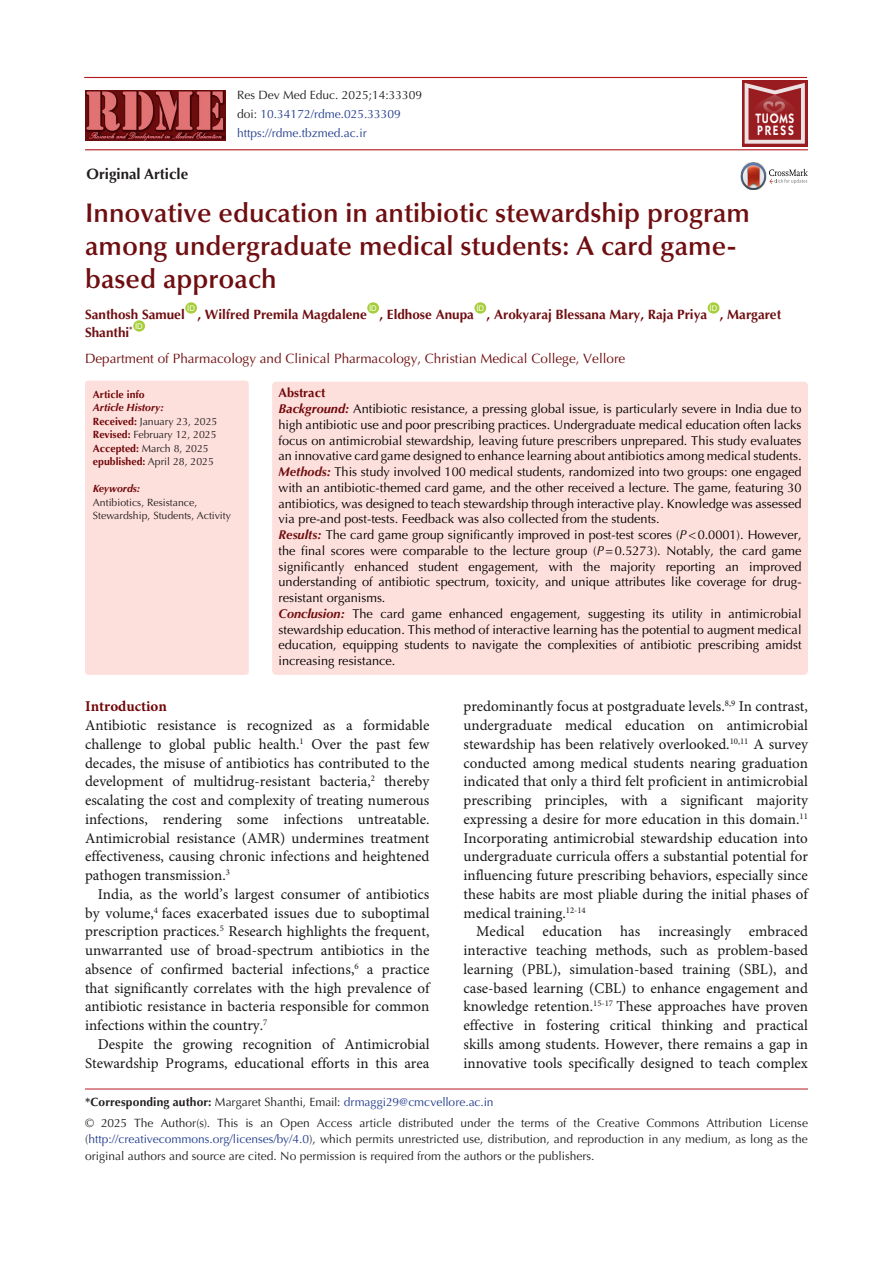
<style>
.page{position:relative;width:893px;height:1263px;background:#fff}
.page>*{position:absolute;margin:0;border:0;box-sizing:border-box;transform-origin:0 0}
.t1{font:600 27px/33px "Optima LT Std";color:#6f0e10}
.t2{font:15px/18.8px "Minion Pro";color:#171717;text-align:justify}
.t3{font:700 15px "Optima LT Std";color:#231f20}
.t4{font:700 15px "Minion Pro";color:#710709}
.t5{font:600 13.65px/12px "ITC Kabel Std";letter-spacing:.11em;color:#fff;scale:.85 1}
.t6{font:700 13.5px "Optima LT Std";color:#6f0e10}
.t7{font:13.5px "Optima LT Std";color:#6f0e10}
.Normal__Web{font:12.75px/15.8px "Optima LT Std";color:#000;text-align:justify}
.t8{font:700 12.75px "Optima LT Std";color:#710709}
.corresponding{font:12px/16.5px "Optima LT Std";color:#231f20;text-align:justify}
.corresponding-2{font:12px "Optima LT Std";color:#253f8e}
.t9{font:10.5px/13.5px "Optima LT Std";color:#231f20}
.t10{font:italic 700 10.5px "Optima LT Std";color:#710709}
.t11{font:700 10.5px "Optima LT Std";color:#710709}
.t12{font:7.8px "Arial";color:#fff}
.s1{color:#231f20}
.s2{font-weight:700;color:#710709}
.s3{font-weight:700;font-style:italic;color:#710709}
.s4{font-weight:700;font-style:italic;color:#6f0d0e}
.s5{font-style:italic}
.s6{font-weight:700;color:#231f20}
.s7{color:#253f8e}
</style>
<div class="page">
<hr style="left:85px;top:149px;width:723px;height:1px;background:#b4191e">
<hr style="left:85px;top:1089px;width:723px;height:1px;background:#b4191e">
<div style="left:185px;top:302px;width:12px;height:12px;background:#a6ce39;border-radius:50%"></div>
<div style="left:367px;top:302px;width:12px;height:12px;background:#a6ce39;border-radius:50%"></div>
<div style="left:474px;top:302px;width:12px;height:12px;background:#a6ce39;border-radius:50%"></div>
<div style="left:708px;top:302px;width:11px;height:12px;background:#a6ce39;border-radius:50%"></div>
<div style="left:133px;top:320px;width:12px;height:12px;background:#a6ce39;border-radius:50%"></div>
<img style="left:740px;top:162px;width:19px;height:18px">
<svg style="left:741px;top:163px;width:67px;height:27px"></svg>
<img style="left:86px;top:91px;width:140px;height:49px">
<svg style="left:742px;top:81px;width:65px;height:66px"></svg>
<svg style="left:745px;top:83px;width:60px;height:61px;background:#ae4f52"></svg>
<hr style="left:84px;top:77px;width:723px;height:1px;background:#b4191e">
<div style="left:86px;top:381px;width:162px;height:293px;background:#fddfdc;border-radius:3px"></div>
<div style="left:85px;top:381px;width:164px;height:294px;border:2px solid #fddfdc;border-radius:3px"></div>
<div style="left:272px;top:382px;width:536px;height:293px;background:#fddfdc;border-radius:4px"></div>
<p class="t3" style="left:87px;top:165px;width:103px">Original Article</p>
<p class="corresponding" style="left:237px;top:87px;width:186px">Res Dev Med Educ. 2025;14:33309</p>
<p class="corresponding-2" style="left:237px;top:107px;width:165px"><span class="s1">doi:</span> 10.34172/rdme.025.33309</p>
<p class="corresponding-2" style="left:237px;top:126px;width:131px">https://rdme.tbzmed.ac.ir</p>
<p class="t5" style="left:755px;top:112px;width:47px">TUOMS<br>PRESS</p>
<p class="t1" style="left:85px;top:196px;width:667px">Innovative education in antibiotic stewardship program among undergraduate medical students: A card game&shy;based approach</p>
<p class="t6" style="left:85px;top:306px;width:101px">Santhosh Samuel</p>
<p class="t12" style="left:187px;top:303px;width:9px">ID</p>
<p class="t12" style="left:369px;top:303px;width:9px">ID</p>
<p class="t12" style="left:476px;top:303px;width:9px">ID</p>
<p class="t12" style="left:709px;top:303px;width:9px">ID</p>
<p class="t6" style="left:197px;top:306px;width:171px">, Wilfred Premila Magdalene</p>
<p class="t6" style="left:379px;top:306px;width:96px">, Eldhose Anupa</p>
<p class="t6" style="left:487px;top:306px;width:222px">, Arokyaraj Blessana Mary, Raja Priya</p>
<p class="t6" style="left:720px;top:306px;width:63px">, Margaret</p>
<p class="t12" style="left:135px;top:321px;width:9px">ID</p>
<p class="t7" style="left:85px;top:351px;width:542px">Department of Pharmacology and Clinical Pharmacology, Christian Medical College, Vellore</p>
<p class="t6" style="left:85px;top:324px;width:49px">Shanthi<sup>*</sup></p>
<p class="t11" style="left:93px;top:388px;width:53px">Article info</p>
<p class="t10" style="left:93px;top:401px;width:73px">Article History:</p>
<p class="t9" style="left:93px;top:414px;width:126px"><span class="s2">Received:</span> January 23, 2025</p>
<p class="t9" style="left:93px;top:428px;width:125px"><span class="s2">Revised:</span> February 12, 2025</p>
<p class="t9" style="left:93px;top:441px;width:117px"><span class="s2">Accepted:</span> March 8, 2025</p>
<p class="t9" style="left:93px;top:455px;width:123px"><span class="s2">epublished:</span> April 28, 2025</p>
<p class="t10" style="left:93px;top:482px;width:49px">Keywords:</p>
<p class="t9" style="left:93px;top:495px;width:140px">Antibiotics, Resistance,<br>Stewardship, Students, Activity</p>
<p class="t8" style="left:279px;top:386px;width:48px">Abstract</p>
<p class="Normal__Web" style="left:279px;top:401px;width:525px"><span class="s3">Background:</span> Antibiotic resistance, a pressing global issue, is particularly severe in India due to high antibiotic use and poor prescribing practices. Undergraduate medical education often lacks focus on antimicrobial stewardship, leaving future prescribers unprepared. This study evaluates an innovative card game designed to enhance learning about antibiotics among medical students.</p>
<p class="Normal__Web" style="left:279px;top:464px;width:525px"><span class="s4">Methods:</span> This study involved 100 medical students, randomized into two groups: one engaged with an antibiotic-themed card game, and the other received a lecture. The game, featuring 30 antibiotics, was designed to teach stewardship through interactive play. Knowledge was assessed via pre-and post-tests. Feedback was also collected from the students.</p>
<p class="Normal__Web" style="left:279px;top:527px;width:525px"><span class="s4">Results:</span> The card game group significantly improved in post-test scores (<span class="s5">P</span>&lt;0.0001). However, the final scores were comparable to the lecture group (<span class="s5">P</span>=0.5273). Notably, the card game significantly enhanced student engagement, with the majority reporting an improved understanding of antibiotic spectrum, toxicity, and unique attributes like coverage for drug&shy;resistant organisms.</p>
<p class="Normal__Web" style="left:279px;top:606px;width:525px"><span class="s4">Conclusion:</span> The card game enhanced engagement, suggesting its utility in antimicrobial stewardship education. This method of interactive learning has the potential to augment medical education, equipping students to navigate the complexities of antibiotic prescribing amidst increasing resistance.</p>
<p class="t2" style="left:463px;top:698px;width:346px">predominantly focus at postgraduate levels.<sup>8,9</sup> In contrast, undergraduate medical education on antimicrobial stewardship has been relatively overlooked.<sup>10,11</sup> A survey conducted among medical students nearing graduation indicated that only a third felt proficient in antimicrobial prescribing principles, with a significant majority expressing a desire for more education in this domain.<sup>11<br></sup>Incorporating antimicrobial stewardship education into undergraduate curricula offers a substantial potential for influencing future prescribing behaviors, especially since these habits are most pliable during the initial phases of medical training.<sup>12-14</sup></p>
<p class="t2" style="left:463px;top:923px;width:346px;text-indent:13px">Medical education has increasingly embraced interactive teaching methods, such as problem-based learning (PBL), simulation-based training (SBL), and case-based learning (CBL) to enhance engagement and knowledge retention.<sup>15-17</sup> These approaches have proven effective in fostering critical thinking and practical skills among students. However, there remains a gap in innovative tools specifically designed to teach complex</p>
<p class="corresponding-2" style="left:85px;top:1095px;width:410px"><span class="s6">*Corresponding author:</span> <span class="s1">Margaret Shanthi, Email:</span> drmaggi29@cmcvellore.ac.in</p>
<p class="corresponding" style="left:85px;top:1114px;width:724px">© 2025 The Author(s). This is an Open Access article distributed under the terms of the Creative Commons Attribution License (<span class="s7">http://creativecommons.org/licenses/by/4.0</span>), which permits unrestricted use, distribution, and reproduction in any medium, as long as the original authors and source are cited. No permission is required from the authors or the publishers.</p>
<p class="t4" style="left:85px;top:696px;width:83px">Introduction</p>
<p class="t2" style="left:85px;top:716px;width:346px">Antibiotic resistance is recognized as a formidable challenge to global public health.<sup>1</sup> Over the past few decades, the misuse of antibiotics has contributed to the development of multidrug-resistant bacteria,<sup>2</sup> thereby escalating the cost and complexity of treating numerous infections, rendering some infections untreatable.<br>Antimicrobial resistance (AMR) undermines treatment effectiveness, causing chronic infections and heightened pathogen transmission.<sup>3</sup></p>
<p class="t2" style="left:85px;top:885px;width:346px;text-indent:13px">India, as the world’s largest consumer of antibiotics by volume,<sup>4</sup> faces exacerbated issues due to suboptimal prescription practices.<sup>5</sup> Research highlights the frequent, unwarranted use of broad-spectrum antibiotics in the absence of confirmed bacterial infections,<sup>6</sup> a practice that significantly correlates with the high prevalence of antibiotic resistance in bacteria responsible for common infections within the country.<sup>7</sup></p>
<p class="t2" style="left:85px;top:1035px;width:346px;text-align:right">Despite the growing recognition of Antimicrobial<br>Stewardship Programs, educational efforts in this area</p>
</div>
